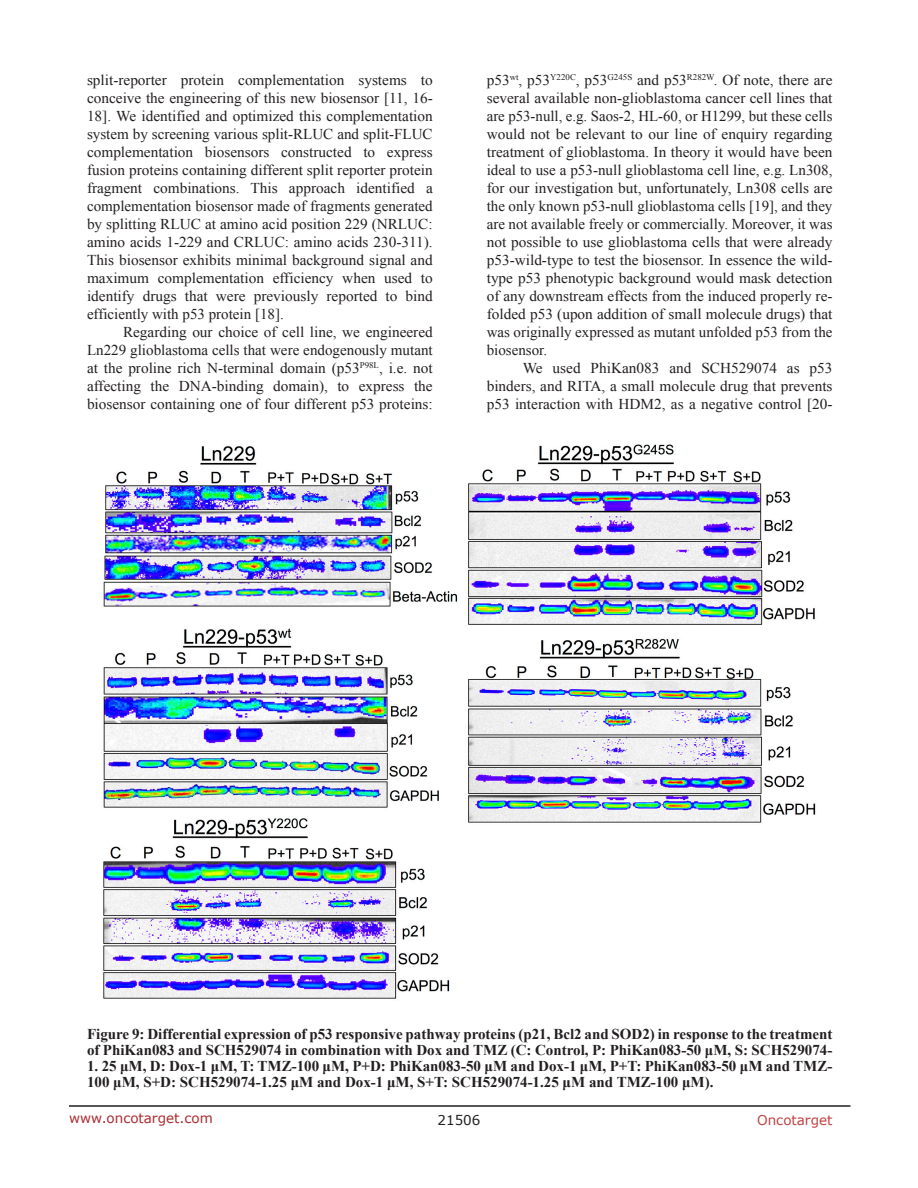
<style>
.page{position:relative;width:918px;height:1188px;background:#fff}
.page>*{position:absolute;margin:0;border:0;box-sizing:border-box;transform-origin:0 0}
.BodyText{font:15px/18px "Times New Roman";color:#231f20;text-align:justify}
.figuretext{font:700 15px/16.2px "Times New Roman";color:#231f20}
.t1{font:13.5px "Verdana";color:#ac2b31}
.t2{font:13.5px "Verdana";color:#c24141}
.t3{font:13.5px "Verdana";color:#231f20}
</style>
<div class="page">
<hr style="left:69px;top:1105px;width:781px;height:2px;background:#231f20">
<img style="left:103px;top:444px;width:713px;height:555px">
<p class="BodyText" style="left:87px;top:71px;width:347px">split-reporter protein complementation systems to conceive the engineering of this new biosensor [11, 16- 18]. We identified and optimized this complementation system by screening various split-RLUC and split-FLUC complementation biosensors constructed to express fusion proteins containing different split reporter protein fragment combinations. This approach identified a complementation biosensor made of fragments generated by splitting RLUC at amino acid position 229 (NRLUC: amino acids 1-229 and CRLUC: amino acids 230-311).<br>This biosensor exhibits minimal background signal and maximum complementation efficiency when used to identify drugs that were previously reported to bind efficiently with p53 protein [18].</p>
<p class="BodyText" style="left:87px;top:323px;width:347px;text-indent:36px">Regarding our choice of cell line, we engineered Ln229 glioblastoma cells that were endogenously mutant at the proline rich N-terminal domain (p53<sup>P98L</sup>, i.e. not affecting the DNA-binding domain), to express the biosensor containing one of four different p53 proteins:</p>
<p class="BodyText" style="left:487px;top:71px;width:347px">p53<sup>wt</sup>, p53<sup>Y220C</sup>, p53<sup>G245S</sup> and p53<sup>R282W</sup>. Of note, there are several available non-glioblastoma cancer cell lines that are p53-null, e.g. Saos-2, HL-60, or H1299, but these cells would not be relevant to our line of enquiry regarding treatment of glioblastoma. In theory it would have been ideal to use a p53-null glioblastoma cell line, e.g. Ln308, for our investigation but, unfortunately, Ln308 cells are the only known p53-null glioblastoma cells [19], and they are not available freely or commercially. Moreover, it was not possible to use glioblastoma cells that were already p53-wild-type to test the biosensor. In essence the wild&shy;type p53 phenotypic background would mask detection of any downstream effects from the induced properly re&shy;folded p53 (upon addition of small molecule drugs) that was originally expressed as mutant unfolded p53 from the biosensor.</p>
<p class="BodyText" style="left:487px;top:359px;width:347px;text-indent:36px">We used PhiKan083 and SCH529074 as p53 binders, and RITA, a small molecule drug that prevents p53 interaction with HDM2, as a negative control [20-</p>
<p class="figuretext" style="left:87px;top:1025px;width:747px">Figure 9: Differential expression of p53 responsive pathway proteins (p21, Bcl2 and SOD2) in response to the treatment of PhiKan083 and SCH529074 in combination with Dox and TMZ (C: Control, P: PhiKan083-50 μM, S: SCH529074-</p>
<p class="figuretext" style="left:87px;top:1058px;width:747px">1. 25 μM, D: Dox-1 μM, T: TMZ-100 μM, P+D: PhiKan083-50 μM and Dox-1 μM, P+T: PhiKan083-50 μM and TMZ-<br>100 μM, S+D: SCH529074-1.25 μM and Dox-1 μM, S+T: SCH529074-1.25 μM and TMZ-100 μM).</p>
<p class="t1" style="left:69px;top:1109px;width:145px">www.oncotarget.com</p>
<p class="t3" style="left:438px;top:1111px;width:44px">21506</p>
<p class="t2" style="left:757px;top:1111px;width:77px">Oncotarget</p>
</div>
